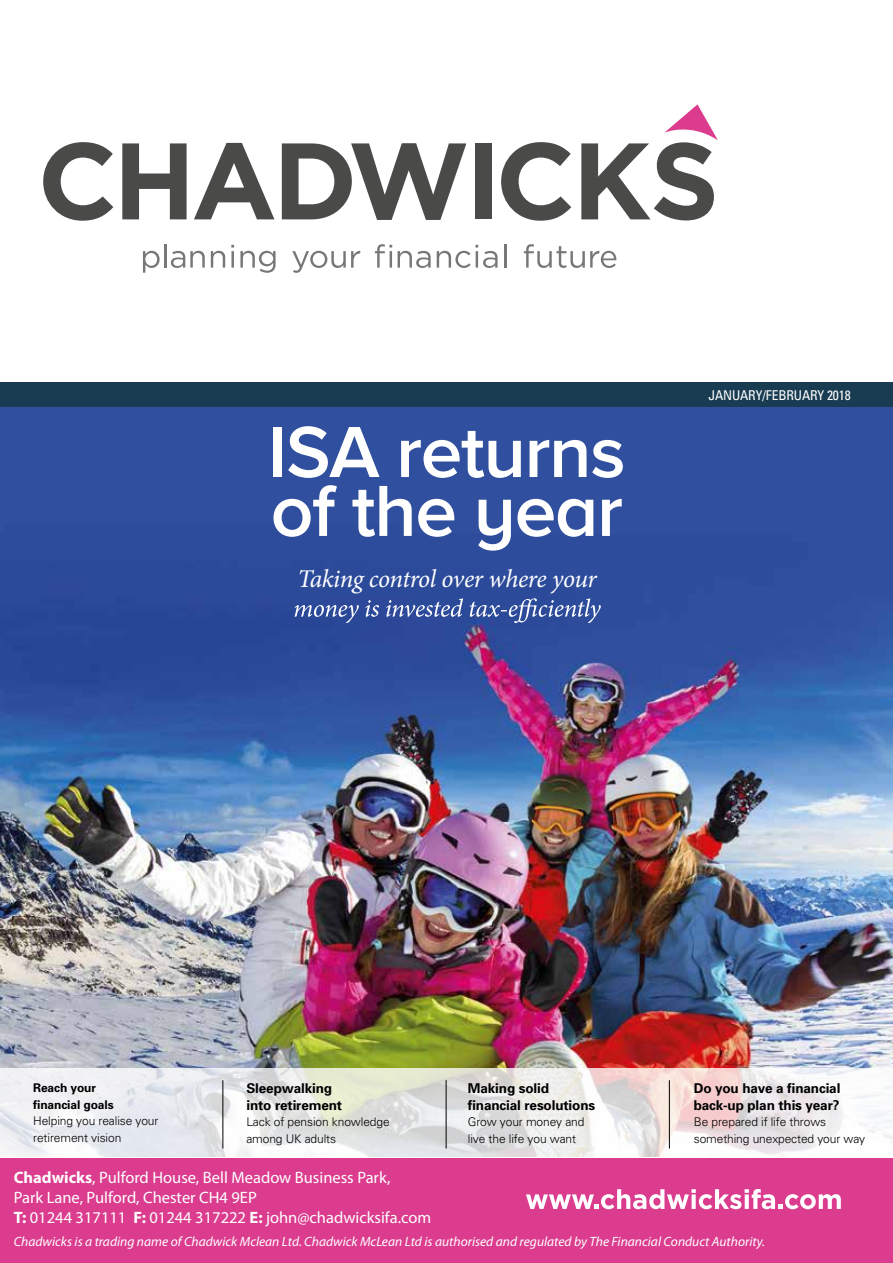
<style>
.page{position:relative;width:893px;height:1263px;background:#fff}
.page>*{position:absolute;margin:0;border:0;box-sizing:border-box;transform-origin:0 0}
.t1{font:600 75px/58.9px "Proxima Nova A";letter-spacing:-.02em;color:#fff}
.t2{font:italic 25.5px "Minion Pro";letter-spacing:-.02em;color:#fff}
.t3{font:16.5px/19.8px "Myriad Pro";color:#fff}
.t4{font:italic 13.5px "Myriad Pro";color:#fff}
.t5{font:700 13.5px/16.5px "Univers";letter-spacing:-.01em;color:#000}
.t6{font:condensed 13.5px "Univers";letter-spacing:-.01em;color:#fff}
.t7{font:300 12px/16.5px "Univers";letter-spacing:-.01em;color:#000}
.t8{font:700 12px/16.5px "Univers";letter-spacing:-.01em;color:#000}
.s1{font-weight:700}
</style>
<div class="page">
<img style="left:0;top:407px;width:893px;height:661px">
<div style="left:0;top:383px;width:893px;height:24px;background:#193c52"></div>
<svg style="left:295px;top:598px;width:306px;height:25px;background:#4e67aa"></svg>
<svg style="left:0;top:1068px;width:893px;height:89px"></svg>
<hr style="left:222px;top:1080px;width:1px;height:68px;background:#000">
<hr style="left:446px;top:1080px;width:1px;height:68px;background:#000">
<hr style="left:669px;top:1080px;width:1px;height:68px;background:#000">
<svg style="left:143px;top:251px;width:17px;height:22px"></svg>
<hr style="left:164px;top:244px;width:3px;height:24px;background:#777776">
<svg style="left:171px;top:251px;width:34px;height:17px"></svg>
<svg style="left:211px;top:251px;width:14px;height:17px"></svg>
<hr style="left:231px;top:251px;width:3px;height:17px;background:#777776">
<svg style="left:240px;top:251px;width:36px;height:22px"></svg>
<svg style="left:292px;top:251px;width:68px;height:22px"></svg>
<svg style="left:375px;top:244px;width:17px;height:24px"></svg>
<svg style="left:398px;top:251px;width:33px;height:17px"></svg>
<svg style="left:437px;top:245px;width:61px;height:23px"></svg>
<hr style="left:504px;top:244px;width:3px;height:24px;background:#777776">
<svg style="left:524px;top:244px;width:92px;height:24px"></svg>
<svg style="left:43px;top:142px;width:70px;height:79px"></svg>
<svg style="left:122px;top:143px;width:65px;height:76px"></svg>
<svg style="left:194px;top:143px;width:80px;height:76px"></svg>
<svg style="left:282px;top:143px;width:184px;height:77px"></svg>
<div style="left:475px;top:143px;width:17px;height:76px;background:#4a4a49"></div>
<svg style="left:501px;top:142px;width:70px;height:79px"></svg>
<svg style="left:581px;top:104px;width:137px;height:116px"></svg>
<div style="left:0;top:1159px;width:893px;height:104px;background:#db3c8e"></div>
<svg style="left:526px;top:1189px;width:315px;height:20px"></svg>
<h1 class="t1" style="left:268px;top:421px;width:359px">ISA returns of the year</h1>
<h2 class="t2" style="left:297px;top:561px;width:301px">Taking control over where your</h2>
<p class="t6" style="left:708px;top:386px;width:144px">JANUARY/FEBRUARY 2018</p>
<p class="t8" style="left:33px;top:1079px;width:82px">Reach your financial goals</p>
<p class="t7" style="left:33px;top:1112px;width:127px">Helping you realise your retirement vision</p>
<p class="t5" style="left:246px;top:1080px;width:97px">Sleepwalking into retirement</p>
<p class="t7" style="left:246px;top:1113px;width:145px">Lack of pension knowledge among UK adults</p>
<p class="t5" style="left:468px;top:1080px;width:129px">Making solid financial resolutions</p>
<p class="t7" style="left:468px;top:1113px;width:118px">Grow your money and live the life you want</p>
<p class="t5" style="left:694px;top:1080px;width:148px">Do you have a financial back-up plan this year?</p>
<p class="t7" style="left:694px;top:1113px;width:173px">Be prepared if life throws something unexpected your way</p>
<h3 class="t3" style="left:14px;top:1167px;width:419px"><span class="s1">Chadwicks</span>, Pulford House, Bell Meadow Business Park,<br>Park Lane, Pulford, Chester CH4 9EP<br><span class="s1">T:</span> 01244 317111 <span class="s1">F:</span> 01244 317222 <span class="s1">E:</span> john@chadwicksifa.com</h3>
<p class="t4" style="left:14px;top:1233px;width:753px">Chadwicks is a trading name of Chadwick Mclean Ltd. Chadwick McLean Ltd is authorised and regulated by The Financial Conduct Authority.</p>
</div>
